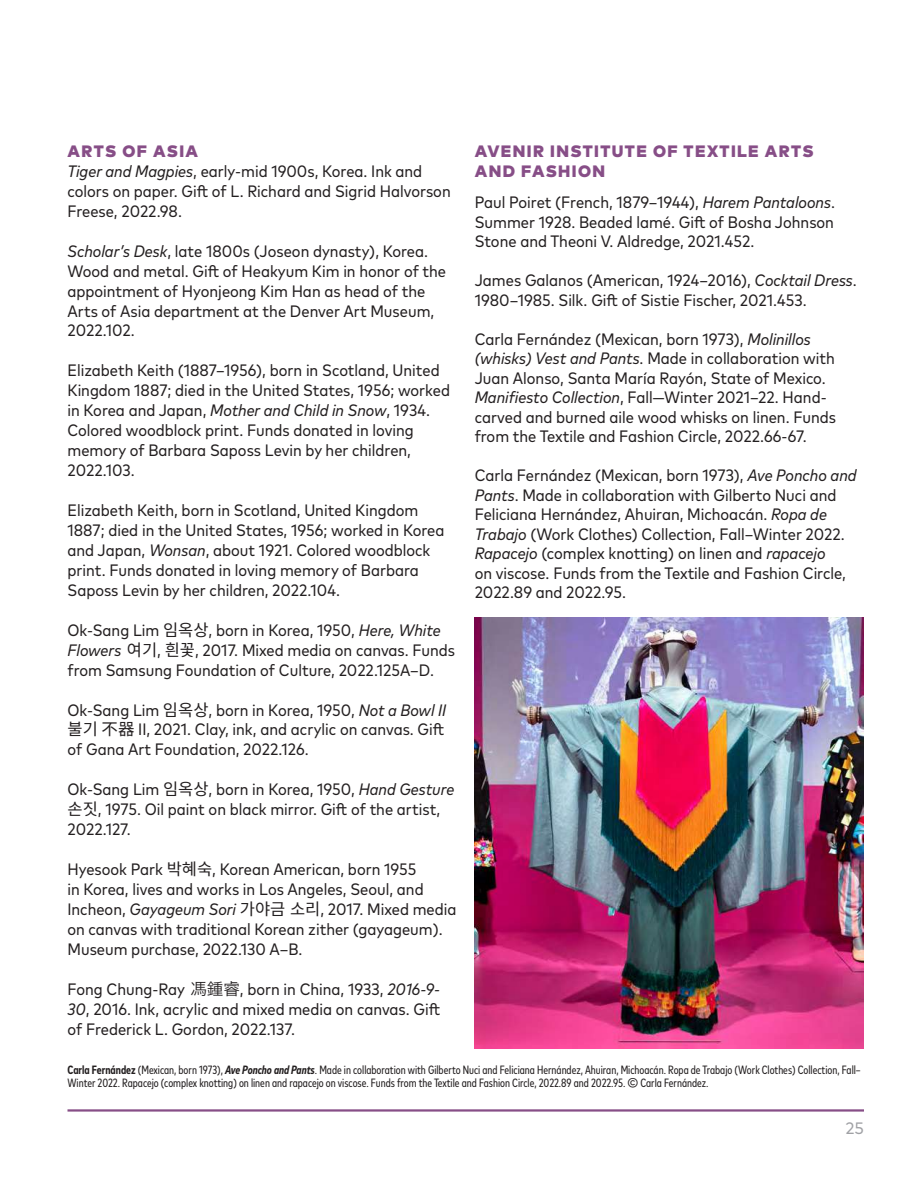
<style>
.page{position:relative;width:918px;height:1188px;background:#fff}
.page>*{position:absolute;margin:0;border:0;box-sizing:border-box;transform-origin:0 0}
.t1{font:16.5px/20px "Mark W1 G Nr";color:#231f20}
.t2{font:900 16.5px/19.8px "Mark W1 G";letter-spacing:.085em;color:#874e87}
.t3{font:16.5px "Mark W1 G";color:#a0a1a5}
.t4{font:condensed 12px/13.5px "Mark W1 G";color:#231f20}
.s1{font-style:italic}
.s2{font-family:"Source Han Sans KR"}
.s3{font-family:"Hira Kaku Pro W3"}
.s4{font-weight:700}
.s5{font-weight:700;font-style:italic}
</style>
<div class="page">
<hr style="left:68px;top:1109px;width:796px;height:3px;background:#874e87">
<img style="left:475px;top:618px;width:388px;height:430px">
<p class="t2" style="left:68px;top:141px;width:132px">ARTS OF ASIA</p>
<p class="t1" style="left:68px;top:160px;width:385px"><span class="s1">Tiger and Magpies</span>, early-mid 1900s, Korea. Ink and colors on paper. Gift of L. Richard and Sigrid Halvorson<br>Freese, 2022.98.</p>
<p class="t1" style="left:68px;top:240px;width:380px"><span class="s1">Scholar’s Desk</span>, late 1800s (Joseon dynasty), Korea.<br>Wood and metal. Gift of Heakyum Kim in honor of the appointment of Hyonjeong Kim Han as head of the Arts of Asia department at the Denver Art Museum, 2022.102.</p>
<p class="t1" style="left:68px;top:360px;width:384px">Elizabeth Keith (1887–1956), born in Scotland, United Kingdom 1887; died in the United States, 1956; worked in Korea and Japan, <span class="s1">Mother and Child in Snow</span>, 1934.<br>Colored woodblock print. Funds donated in loving memory of Barbara Saposs Levin by her children, 2022.103.</p>
<p class="t1" style="left:68px;top:499px;width:378px">Elizabeth Keith, born in Scotland, United Kingdom 1887; died in the United States, 1956; worked in Korea and Japan, <span class="s1">Wonsan</span>, about 1921. Colored woodblock print. Funds donated in loving memory of Barbara Saposs Levin by her children, 2022.104.</p>
<p class="t1" style="left:68px;top:619px;width:389px">Ok-Sang Lim <span class="s2">임옥상</span>, born in Korea, 1950, <span class="s1">Here, White<br>Flowers</span> <span class="s2">여기</span>, <span class="s2">흰꽃</span>, 2017. Mixed media on canvas. Funds from Samsung Foundation of Culture, 2022.125A–D.</p>
<p class="t1" style="left:67px;top:699px;width:380px">Ok-Sang Lim <span class="s2">임옥상</span>, born in Korea, 1950, <span class="s1">Not a Bowl II </span><span class="s2">불기 不器</span> II, 2021. Clay, ink, and acrylic on canvas. Gift of Gana Art Foundation, 2022.126.</p>
<p class="t1" style="left:67px;top:779px;width:388px">Ok-Sang Lim <span class="s2">임옥상</span>, born in Korea, 1950, <span class="s1">Hand Gesture </span><span class="s2">손짓</span>, 1975. Oil paint on black mirror. Gift of the artist,<br>2022.127.</p>
<p class="t1" style="left:67px;top:858px;width:390px">Hyesook Park <span class="s2">박혜숙</span>, Korean American, born 1955<br>in Korea, lives and works in Los Angeles, Seoul, and Incheon, <span class="s1">Gayageum Sori</span> <span class="s2">가야금 소리</span>, 2017. Mixed media on canvas with traditional Korean zither (gayageum).<br>Museum purchase, 2022.130 A–B.</p>
<p class="t1" style="left:67px;top:978px;width:374px;text-align:justify">Fong Chung-Ray <span class="s3">馮鍾睿</span>, born in China, 1933, <span class="s1">2016-9- 30</span>, 2016. Ink, acrylic and mixed media on canvas. Gift of Frederick L. Gordon, 2022.137.</p>
<p class="t2" style="left:475px;top:140px;width:340px">AVENIR INSTITUTE OF TEXTILE ARTS<br>AND FASHION</p>
<p class="t1" style="left:475px;top:192px;width:362px;line-height:19.5px;text-align:justify">Paul Poiret (French, 1879–1944), <span class="s1">Harem Pantaloons</span>.<br>Summer 1928. Beaded lamé. Gift of Bosha Johnson Stone and Theoni V. Aldredge, 2021.452.</p>
<p class="t1" style="left:475px;top:270px;width:384px;line-height:19.5px">James Galanos (American, 1924–2016), <span class="s1">Cocktail Dress</span>.<br>1980–1985. Silk. Gift of Sistie Fischer, 2021.453.</p>
<p class="t1" style="left:475px;top:328px;width:363px;line-height:19.5px">Carla Fernández (Mexican, born 1973), <span class="s1">Molinillos (whisks) Vest and Pants</span>. Made in collaboration with Juan Alonso, Santa María Rayón, State of Mexico.<br><span class="s1">Manifiesto Collection</span>, Fall—Winter 2021–22. Hand&shy;carved and burned aile wood whisks on linen. Funds from the Textile and Fashion Circle, 2022.66-67.</p>
<p class="t1" style="left:475px;top:465px;width:383px;line-height:19.5px">Carla Fernández (Mexican, born 1973), <span class="s1">Ave Poncho and Pants</span>. Made in collaboration with Gilberto Nuci and Feliciana Hernández, Ahuiran, Michoacán. <span class="s1">Ropa de Trabajo</span> (Work Clothes) Collection, Fall–Winter 2022.<br><span class="s1">Rapacejo</span> (complex knotting) on linen and <span class="s1">rapacejo<br></span>on viscose. Funds from the Textile and Fashion Circle, 2022.89 and 2022.95.</p>
<p class="t4" style="left:67px;top:1062px;width:795px"><span class="s4">Carla Fernández</span> (Mexican, born 1973), <span class="s5">Ave Poncho and Pants</span>. Made in collaboration with Gilberto Nuci and Feliciana Hernández, Ahuiran, Michoacán. Ropa de Trabajo (Work Clothes) Collection, Fall–<br>Winter 2022. Rapacejo (complex knotting) on linen and rapacejo on viscose. Funds from the Textile and Fashion Circle, 2022.89 and 2022.95. © Carla Fernández.</p>
<p class="t3" style="left:845px;top:1116px;width:20px">25</p>
</div>
